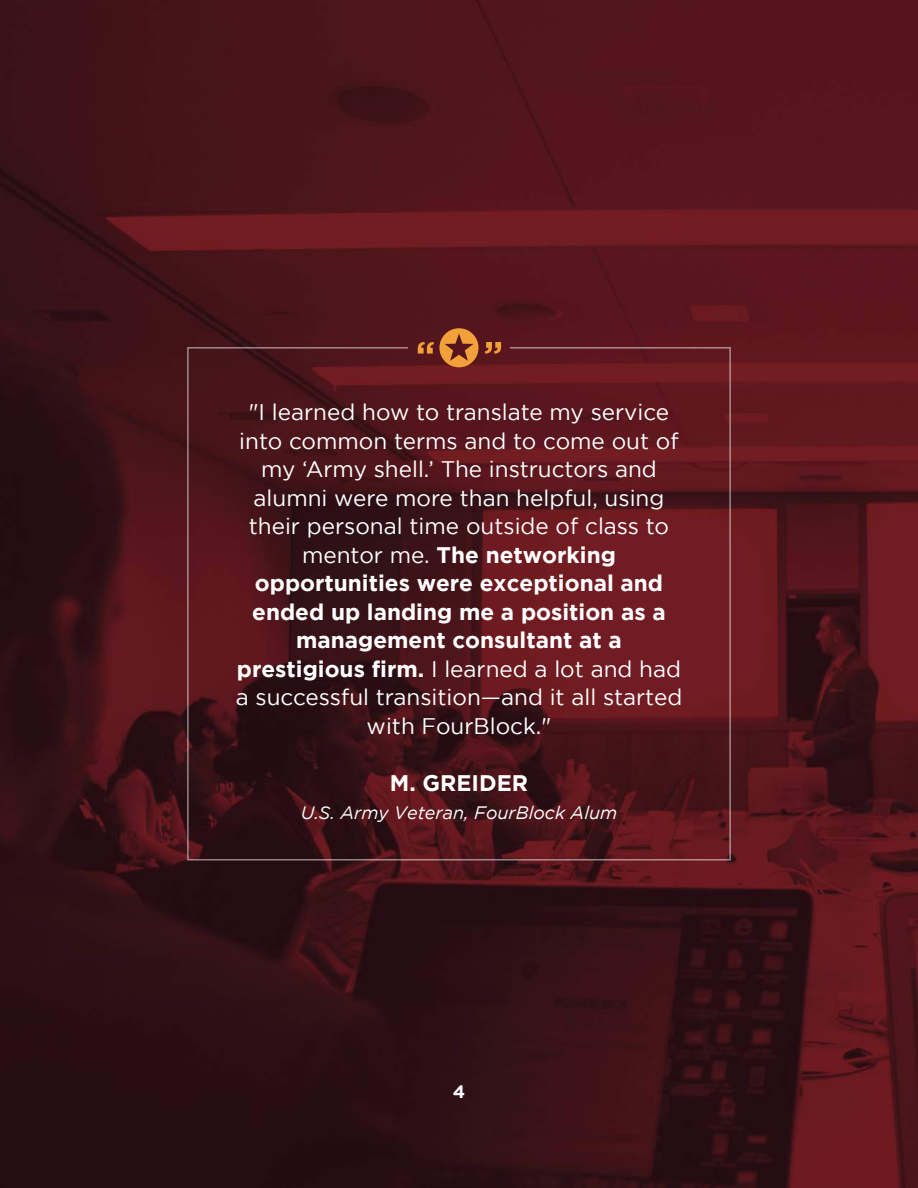
<style>
.page{position:relative;width:918px;height:1188px;background:#fff}
.page>*{position:absolute;margin:0;border:0;box-sizing:border-box;transform-origin:0 0}
.t1{font:22.5px/28.5px "Gotham";color:#fff;text-align:center}
.t2{font:700 22.5px "Gotham";color:#fff}
.t3{font:italic 18px "Gotham";color:#fff}
.t4{font:700 18px "Gotham";color:#fff}
.s1{font-weight:700}
</style>
<div class="page">
<img style="left:0;top:0;width:918px;height:1188px">
<svg style="left:187px;top:347px;width:544px;height:514px;background:#50161c"></svg>
<svg style="left:418px;top:328px;width:61px;height:39px;background:#995129"></svg>
<svg style="left:485px;top:342px;width:16px;height:12px"></svg>
<p class="t1" style="left:236px;top:398px;width:448px">"I learned how to translate my service into common terms and to come out of my ‘Army shell.’ The instructors and alumni were more than helpful, using their personal time outside of class to mentor me. <span class="s1">The networking opportunities were exceptional and ended up landing me a position as a management consultant at a prestigious firm.</span> I learned a lot and had a successful transition—and it all started with FourBlock."</p>
<p class="t2" style="left:390px;top:770px;width:140px">M. GREIDER</p>
<p class="t3" style="left:301px;top:803px;width:318px">U.S. Army Veteran, FourBlock Alum</p>
<p class="t4" style="left:453px;top:1082px;width:14px">4</p>
</div>
